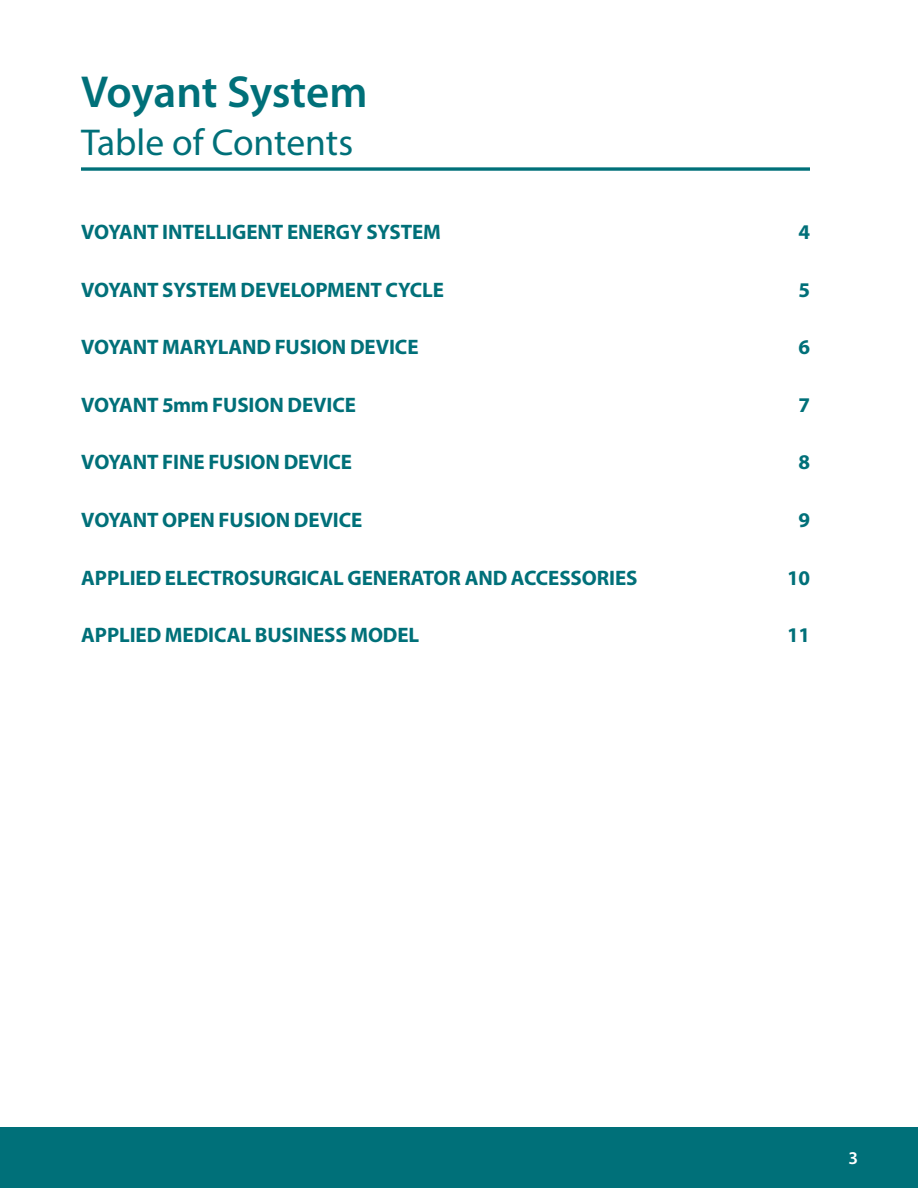
<style>
.page{position:relative;width:918px;height:1188px;background:#fff}
.page>*{position:absolute;margin:0;border:0;box-sizing:border-box;transform-origin:0 0}
.t1{font:600 45px "Myriad Pro";letter-spacing:-.005em;color:#007079}
.t2{font:37.5px "Myriad Pro";color:#007079}
.t3{font:700 21px "Myriad Pro";letter-spacing:-.005em;color:#007079}
.t4{font:600 18px "Myriad Pro";color:#fff}
</style>
<div class="page">
<div style="left:0;top:1127px;width:918px;height:61px;background:#007079"></div>
<svg style="left:81px;top:167px;width:729px;height:4px"></svg>
<h1 class="t1" style="left:81px;top:63px;width:288px">Voyant System</h1>
<h2 class="t2" style="left:81px;top:120px;width:274px">Table of Contents</h2>
<p class="t3" style="left:81px;top:218px;width:361px">VOYANT INTELLIGENT ENERGY SYSTEM</p>
<p class="t3" style="left:798px;top:218px;width:13px">4</p>
<p class="t3" style="left:81px;top:276px;width:364px">VOYANT SYSTEM DEVELOPMENT CYCLE</p>
<p class="t3" style="left:798px;top:276px;width:13px">5</p>
<p class="t3" style="left:81px;top:333px;width:339px">VOYANT MARYLAND FUSION DEVICE</p>
<p class="t3" style="left:798px;top:333px;width:13px">6</p>
<p class="t3" style="left:81px;top:391px;width:276px">VOYANT 5mm FUSION DEVICE</p>
<p class="t3" style="left:798px;top:391px;width:13px">7</p>
<p class="t3" style="left:81px;top:449px;width:272px">VOYANT FINE FUSION DEVICE</p>
<p class="t3" style="left:798px;top:449px;width:13px">8</p>
<p class="t3" style="left:81px;top:506px;width:283px">VOYANT OPEN FUSION DEVICE</p>
<p class="t3" style="left:798px;top:506px;width:13px">9</p>
<p class="t3" style="left:81px;top:564px;width:558px">APPLIED ELECTROSURGICAL GENERATOR AND ACCESSORIES</p>
<p class="t3" style="left:787px;top:564px;width:24px">10</p>
<p class="t3" style="left:81px;top:621px;width:340px">APPLIED MEDICAL BUSINESS MODEL</p>
<p class="t3" style="left:787px;top:621px;width:24px">11</p>
<p class="t4" style="left:850px;top:1147px;width:11px">3</p>
</div>
